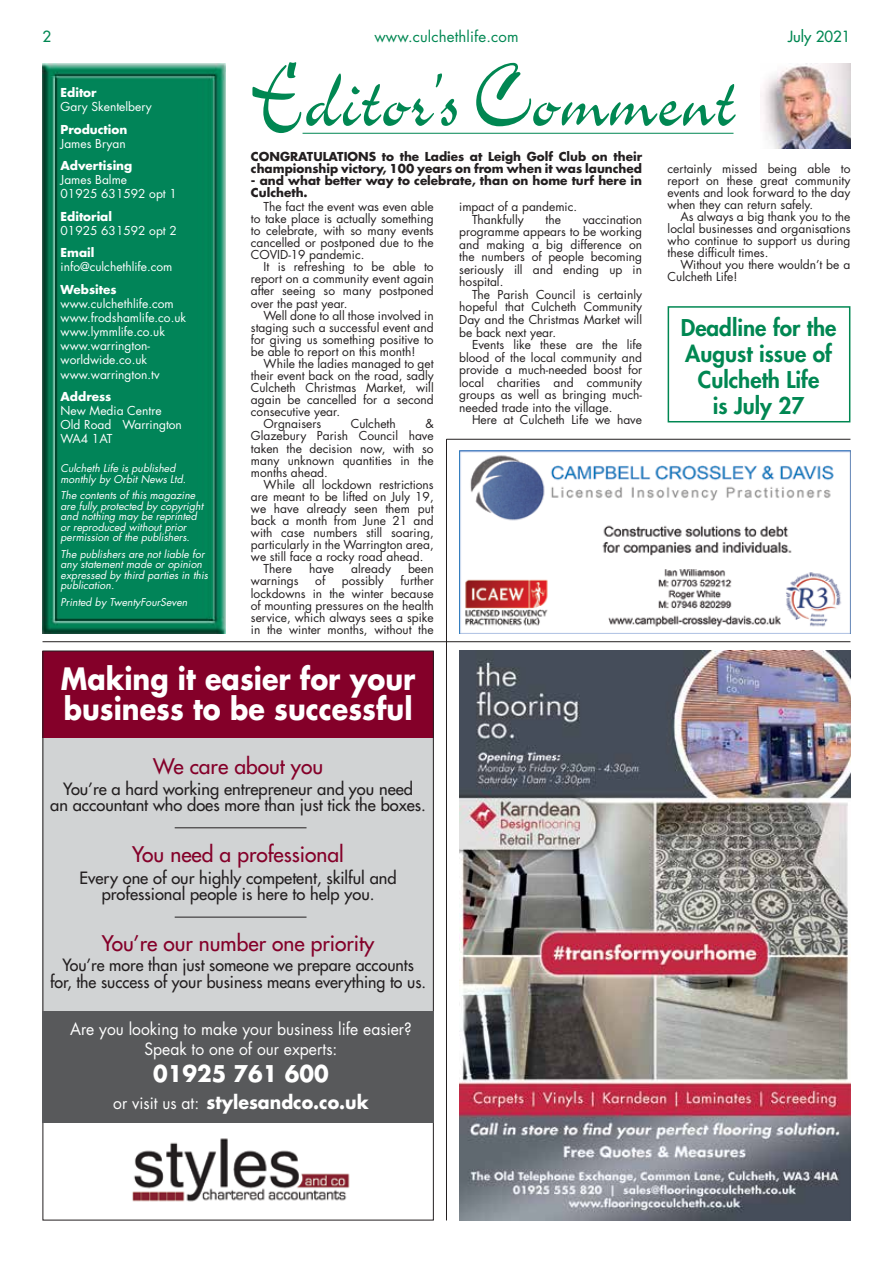
<style>
.page{position:relative;width:893px;height:1263px;background:#fff}
.page>*{position:absolute;margin:0;border:0;box-sizing:border-box;transform-origin:0 0}
.t1{font:102px "Charme Std";color:#008752;scale:.73 1}
.t2{font:700 30px/30px "Futura Std";color:#fff;scale:.9 1}
.t3{font:800 22.5px/25.8px "Futura Std";color:#008752;text-align:center}
.t4{font:700 22.5px "Futura Std";color:#fff;scale:.95 1}
.t5{font:500 21px "Futura Std";color:#840029}
.t6{font:700 18.3px "Futura Std";color:#fff;scale:.95 1}
.t7{font:500 16.5px/16.5px "Futura Std";color:#231f20;text-align:center}
.t8{font:16.5px/19.8px "Futura Std";color:#fff;text-align:center;scale:.95 1}
.t9{font:15px "Futura Std";letter-spacing:.01em;color:#008752}
.t10{font:500 15px "Futura Std";color:#008752}
.t11{font:12px/12.1px "Futura Std";color:#231f20;text-align:justify}
.t12{font:12px/14.1px "Futura Std";color:#fff}
.t13{font:700 12px/12px "Futura Std";color:#231f20}
.t14{font:700 12px "Futura Std";color:#fff}
.t15{font:italic 10.5px/10.5px "Futura Std";color:#fff}
.s1{font-weight:400;font-size:16.5px}
</style>
<div class="page">
<hr style="left:43px;top:641px;width:807px;height:1px;background:#231f20">
<hr style="left:446px;top:439px;width:404px;height:1px;background:#231f20">
<img style="left:43px;top:64px;width:182px;height:570px">
<hr style="left:303px;top:133px;width:430px;height:1px;background:#008752">
<img style="left:760px;top:64px;width:90px;height:85px">
<hr style="left:446px;top:439px;width:1px;height:781px;background:#231f20">
<div style="left:668px;top:306px;width:182px;height:116px;border:2px solid #008752"></div>
<img style="left:459px;top:451px;width:392px;height:183px">
<div style="left:43px;top:651px;width:391px;height:87px;background:#840029"></div>
<div style="left:43px;top:738px;width:391px;height:290px;background:#d1d3d4"></div>
<img style="left:132px;top:1138px;width:218px;height:64px">
<div style="left:43px;top:1011px;width:391px;height:112px;background:#58595b"></div>
<hr style="left:175px;top:827px;width:131px;height:1px;background:#231f20">
<hr style="left:175px;top:917px;width:131px;height:1px;background:#231f20">
<img style="left:459px;top:650px;width:391px;height:570px">
<p class="t10" style="left:43px;top:27px;width:10px">2</p>
<p class="t9" style="left:374px;top:27px;width:146px">www.culchethlife.com</p>
<p class="t10" style="left:788px;top:27px;width:64px">July 2021</p>
<p class="t14" style="left:61px;top:85px;width:38px">Editor</p>
<p class="t12" style="left:61px;top:100px;width:93px">Gary Skentelbery</p>
<p class="t14" style="left:61px;top:121px;width:68px">Production</p>
<p class="t12" style="left:61px;top:136px;width:67px">James Bryan</p>
<p class="t14" style="left:61px;top:158px;width:73px">Advertising</p>
<p class="t12" style="left:61px;top:173px;width:118px">James Balme<br>01925 631592 opt 1</p>
<p class="t14" style="left:61px;top:208px;width:53px">Editorial</p>
<p class="t12" style="left:61px;top:223px;width:118px">01925 631592 opt 2</p>
<p class="t14" style="left:61px;top:245px;width:35px">Email</p>
<p class="t12" style="left:61px;top:260px;width:113px">info@culchethlife.com</p>
<p class="t14" style="left:61px;top:281px;width:58px">Websites</p>
<p class="t12" style="left:61px;top:296px;width:127px">www.culchethlife.com www.frodshamlife.co.uk www.lymmlife.co.uk www.warrington&shy;worldwide.co.uk www.warrington.tv</p>
<p class="t14" style="left:61px;top:388px;width:52px">Address</p>
<p class="t12" style="left:61px;top:404px;width:123px">New Media Centre<br>Old Road Warrington<br>WA4 1AT</p>
<p class="t15" style="left:61px;top:463px;width:127px">Culcheth Life is published monthly by Orbit News Ltd.</p>
<p class="t15" style="left:61px;top:490px;width:144px">The contents of this magazine are fully protected by copyright and nothing may be reprinted or reproduced without prior permission of the publishers.</p>
<p class="t15" style="left:61px;top:549px;width:149px">The publishers are not liable for any statement made or opinion expressed by third parties in this publication.</p>
<p class="t15" style="left:61px;top:597px;width:128px">Printed by TwentyFourSeven</p>
<h1 class="t1" style="left:251px;top:49px;width:666px">Editor’s Comment</h1>
<p class="t13" style="left:251px;top:150px;width:393px">CONGRATULATIONS to the Ladies at Leigh Golf Club on their championship victory, 100 years on from when it was launched</p>
<p class="t13" style="left:251px;top:174px;width:393px">- and what better way to celebrate, than on home turf here in<br>Culcheth.</p>
<p class="t11" style="left:251px;top:200px;width:184px;text-indent:13px">The fact the event was even able to take place is actually something to celebrate, with so many events cancelled or postponed due to the COVID-19 pandemic.</p>
<p class="t11" style="left:251px;top:261px;width:184px;text-indent:13px">It is refreshing to be able to report on a community event again after seeing so many postponed over the past year.</p>
<p class="t11" style="left:251px;top:309px;width:184px;text-indent:13px">Well done to all those involved in staging such a successful event and for giving us something positive to be able to report on this month!</p>
<p class="t11" style="left:264px;top:358px;width:172px">While the ladies managed to get</p>
<p class="t11" style="left:251px;top:370px;width:184px">their event back on the road, sadly</p>
<p class="t11" style="left:251px;top:382px;width:184px">Culcheth Christmas Market, will</p>
<p class="t11" style="left:251px;top:394px;width:184px">again be cancelled for a second</p>
<p class="t11" style="left:251px;top:406px;width:91px">consecutive year.</p>
<p class="t11" style="left:264px;top:418px;width:59px">Orgnaisers</p>
<p class="t11" style="left:351px;top:418px;width:46px">Culcheth</p>
<p class="t11" style="left:472px;top:200px;width:107px;line-height:12.6px;text-indent:-13px">impact of a pandemic.<br>Thankfully</p>
<p class="t11" style="left:545px;top:213px;width:17px">the</p>
<p class="t11" style="left:459px;top:213px;width:184px;line-height:12.6px;text-indent:123px">vaccination programme appears to be working and making a big difference on the numbers of people becoming seriously ill and ending up in hospital.</p>
<p class="t11" style="left:459px;top:288px;width:184px;line-height:12.6px;text-indent:13px">The Parish Council is certainly hopeful that Culcheth Community Day and the Christmas Market will be back next year.</p>
<p class="t11" style="left:459px;top:338px;width:184px;line-height:12.6px;text-indent:13px">Events like these are the life blood of the local community and provide a much-needed boost for local charities and community groups as well as bringing much&shy;needed trade into the village.</p>
<p class="t11" style="left:472px;top:414px;width:172px">Here at Culcheth Life we have</p>
<p class="t11" style="left:251px;top:418px;width:184px;text-indent:175px">&amp; Glazebury Parish Council have taken the decision now, with so many unknown quantities in the months ahead.</p>
<p class="t11" style="left:264px;top:478px;width:172px">While all lockdown restrictions</p>
<p class="t11" style="left:251px;top:490px;width:184px">are meant to be lifted on July 19,</p>
<p class="t11" style="left:251px;top:503px;width:184px">we have already seen them put</p>
<p class="t11" style="left:251px;top:515px;width:184px">back a month from June 21 and</p>
<p class="t11" style="left:251px;top:527px;width:184px">with case numbers still soaring,</p>
<p class="t11" style="left:251px;top:539px;width:184px">particularly in the Warrington area,</p>
<p class="t11" style="left:251px;top:551px;width:174px">we still face a rocky road ahead.</p>
<p class="t11" style="left:264px;top:563px;width:30px">There</p>
<p class="t11" style="left:309px;top:563px;width:27px">have</p>
<p class="t11" style="left:351px;top:563px;width:41px">already</p>
<p class="t11" style="left:408px;top:563px;width:27px">been</p>
<p class="t11" style="left:251px;top:575px;width:49px">warnings</p>
<p class="t11" style="left:315px;top:575px;width:12px">of</p>
<p class="t11" style="left:342px;top:575px;width:44px">possibly</p>
<p class="t11" style="left:251px;top:575px;width:184px;text-indent:150px">further lockdowns in the winter because of mounting pressures on the health service, which always sees a spike in the winter months, without the</p>
<p class="t11" style="left:668px;top:163px;width:184px">certainly missed being able to report on these great community events and look forward to the day when they can return safely.</p>
<p class="t11" style="left:668px;top:211px;width:184px;text-indent:13px">As always a big thank you to the loclal businesses and organisations who continue to support us during these difficult times.</p>
<p class="t11" style="left:668px;top:259px;width:184px;text-indent:13px">Without you there wouldn’t be a<br>Culcheth Life!</p>
<h3 class="t3" style="left:681px;top:315px;width:157px">Deadline for the<br>August issue of<br>Culcheth Life<br>is July 27</h3>
<h2 class="t2" style="left:61px;top:664px;width:395px">Making it easier for your business to be successful</h2>
<h3 class="t5" style="left:153px;top:753px;width:172px">We care about you</h3>
<h3 class="t7" style="left:50px;top:780px;width:377px">You’re a hard working entrepreneur and you need<br>an accountant who does more than just tick the boxes.</h3>
<h3 class="t5" style="left:132px;top:841px;width:213px">You need a professional</h3>
<h3 class="t7" style="left:80px;top:870px;width:319px">Every one of our highly competent, skilful and professional people is here to help you.</h3>
<h3 class="t5" style="left:102px;top:930px;width:274px">You’re our number one priority</h3>
<h3 class="t7" style="left:50px;top:957px;width:378px">You’re more than just someone we prepare accounts for, the success of your business means everything to us.</h3>
<h3 class="t8" style="left:70px;top:1019px;width:361px">Are you looking to make your business life easier?<br>Speak to one of our experts:</h3>
<h3 class="t4" style="left:153px;top:1058px;width:186px">01925 761 600</h3>
<h3 class="t6" style="left:113px;top:1090px;width:270px"><span class="s1">or visit us at:</span> stylesandco.co.uk</h3>
</div>
